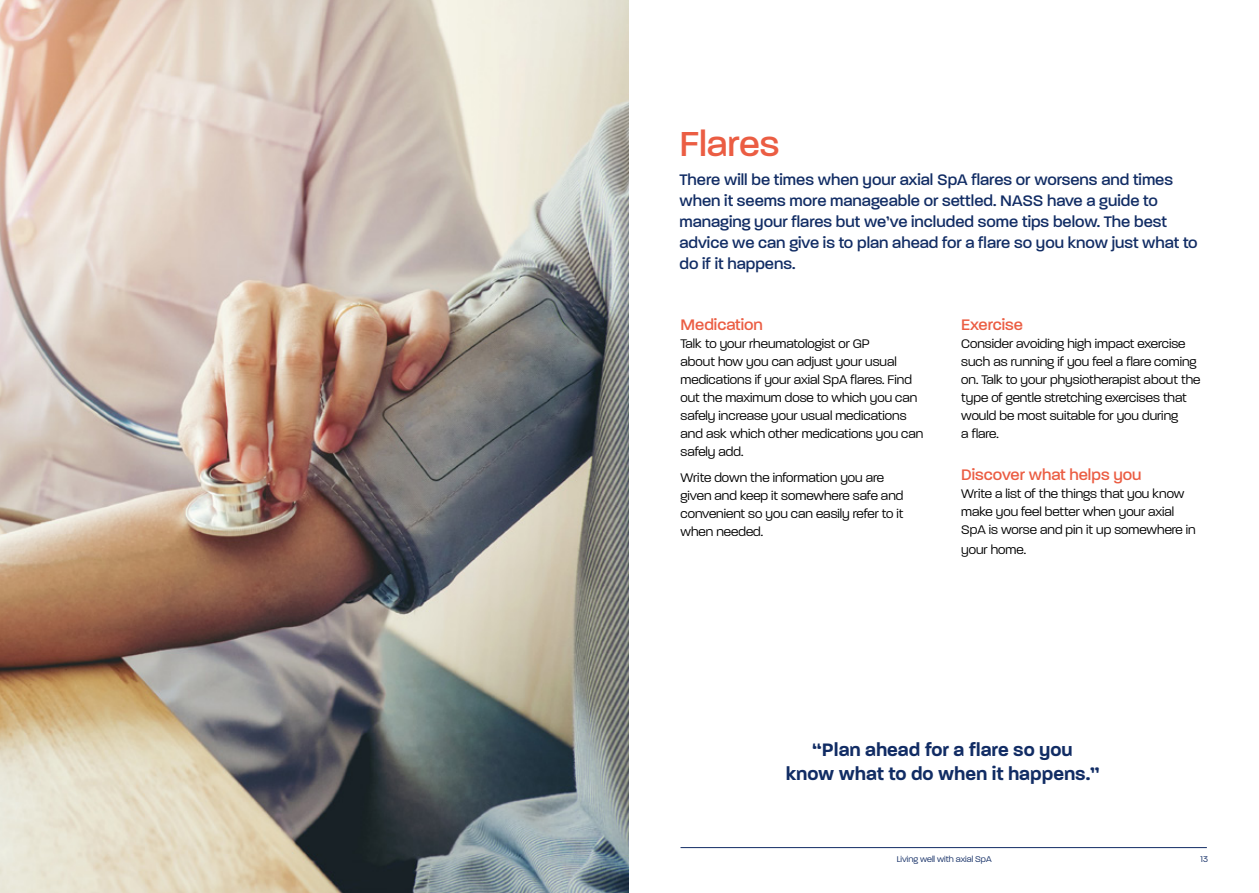
<style>
.page{position:relative;width:1259px;height:893px;background:#fff}
.page>*{position:absolute;margin:0;border:0;box-sizing:border-box;transform-origin:0 0}
.t1{font:500 37.5px "Paralucent";color:#eb5d43}
.t2{font:600 19.5px/24px "Paralucent";color:#112c64;text-align:center}
.t3{font:500 16.5px/21px "Paralucent";color:#112c64}
.t4{font:500 16.5px "Paralucent";color:#eb5d43}
.t5{font:300 13.5px/18px "Paralucent";color:#000}
.t6{font:300 9px "Paralucent";color:#112c64}
</style>
<div class="page">
<hr style="left:680px;top:847px;width:526px;height:1px;background:#112c64">
<img style="left:0;top:0;width:628px;height:893px">
<h1 class="t1" style="left:679px;top:121px;width:102px">Flares</h1>
<p class="t3" style="left:679px;top:169px;width:520px">There will be times when your axial SpA flares or worsens and times when it seems more manageable or settled. NASS have a guide to managing your flares but we’ve included some tips below. The best advice we can give is to plan ahead for a flare so you know just what to do if it happens.</p>
<p class="t4" style="left:680px;top:315px;width:84px">Medication</p>
<p class="t5" style="left:680px;top:334px;width:244px">Talk to your rheumatologist or GP<br>about how you can adjust your usual medications if your axial SpA flares. Find out the maximum dose to which you can safely increase your usual medications and ask which other medications you can safely add.</p>
<p class="t5" style="left:680px;top:469px;width:224px">Write down the information you are given and keep it somewhere safe and convenient so you can easily refer to it when needed.</p>
<p class="t4" style="left:961px;top:315px;width:63px">Exercise</p>
<p class="t5" style="left:961px;top:334px;width:241px">Consider avoiding high impact exercise such as running if you feel a flare coming on. Talk to your physiotherapist about the type of gentle stretching exercises that would be most suitable for you during<br>a flare.</p>
<p class="t4" style="left:961px;top:465px;width:182px">Discover what helps you</p>
<p class="t5" style="left:961px;top:485px;width:236px">Write a list of the things that you know make you feel better when your axial<br>SpA is worse and pin it up somewhere in</p>
<p class="t5" style="left:961px;top:540px;width:66px">your home.</p>
<h2 class="t2" style="left:785px;top:737px;width:315px">“Plan ahead for a flare so you know what to do when it happens.”</h2>
<p class="t6" style="left:897px;top:854px;width:96px">Living well with axial SpA</p>
<p class="t6" style="left:1200px;top:854px;width:9px">13</p>
</div>
